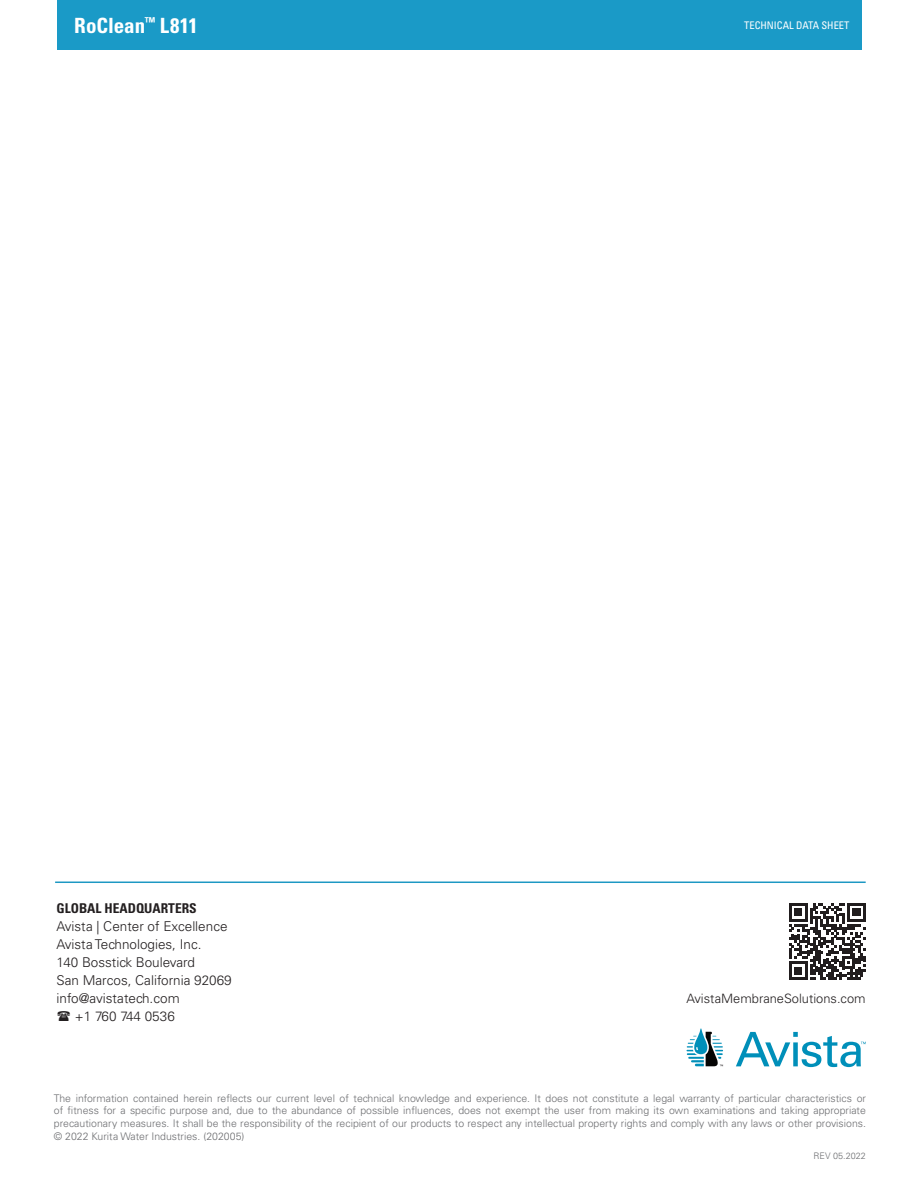
<style>
.page{position:relative;width:918px;height:1188px;background:#fff}
.page>*{position:absolute;margin:0;border:0;box-sizing:border-box;transform-origin:0 0}
.t1{font:700 condensed 21px "Univers LT Std";color:#fff}
.t2{font:300 13.5px "Univers LT Std";color:#231f20}
.t3{font:700 condensed 13.5px "Univers LT Std";color:#231f20}
.t4{font:300 12.9px "Univers LT Std";color:#231f20}
.t5{font:300 10.5px/12.6px "Univers LT Std";color:#6c6d70;text-align:justify}
.t6{font:condensed 10.5px "Univers LT Std";color:#fff}
.t7{font:300 9px "Univers LT Std";color:#6c6d70}
</style>
<div class="page">
<div style="left:57px;top:0;width:804px;height:50px;background:#1a9ac7"></div>
<hr style="left:55px;top:882px;width:811px;height:1px;background:#1d98c3">
<svg style="left:789px;top:903px;width:77px;height:77px"></svg>
<svg style="left:687px;top:1029px;width:36px;height:37px"></svg>
<svg style="left:736px;top:1032px;width:130px;height:35px"></svg>
<h1 class="t1" style="left:74px;top:12px;width:125px">RoClean<sup>™</sup> L811</h1>
<p class="t6" style="left:744px;top:19px;width:107px">TECHNICAL DATA SHEET</p>
<p class="t3" style="left:57px;top:900px;width:142px">GLOBAL HEADQUARTERS</p>
<p class="t2" style="left:57px;top:918px;width:173px">Avista | Center of Excellence</p>
<p class="t2" style="left:57px;top:936px;width:146px">Avista Technologies, Inc.</p>
<p class="t2" style="left:57px;top:954px;width:140px">140 Bosstick Boulevard</p>
<p class="t2" style="left:57px;top:972px;width:177px">San Marcos, California 92069</p>
<p class="t2" style="left:57px;top:990px;width:125px">info@avistatech.com</p>
<p class="t2" style="left:75px;top:1008px;width:101px">+1 760 744 0536</p>
<p class="t4" style="left:687px;top:991px;width:181px">AvistaMembraneSolutions.com</p>
<p class="t5" style="left:54px;top:1092px;width:814px">The information contained herein reflects our current level of technical knowledge and experience. It does not constitute a legal warranty of particular characteristics or of fitness for a specific purpose and, due to the abundance of possible influences, does not exempt the user from making its own examinations and taking appropriate precautionary measures. It shall be the responsibility of the recipient of our products to respect any intellectual property rights and comply with any laws or other provisions. © 2022 Kurita Water Industries. (202005)</p>
<p class="t7" style="left:814px;top:1151px;width:54px">REV 05.2022</p>
</div>
